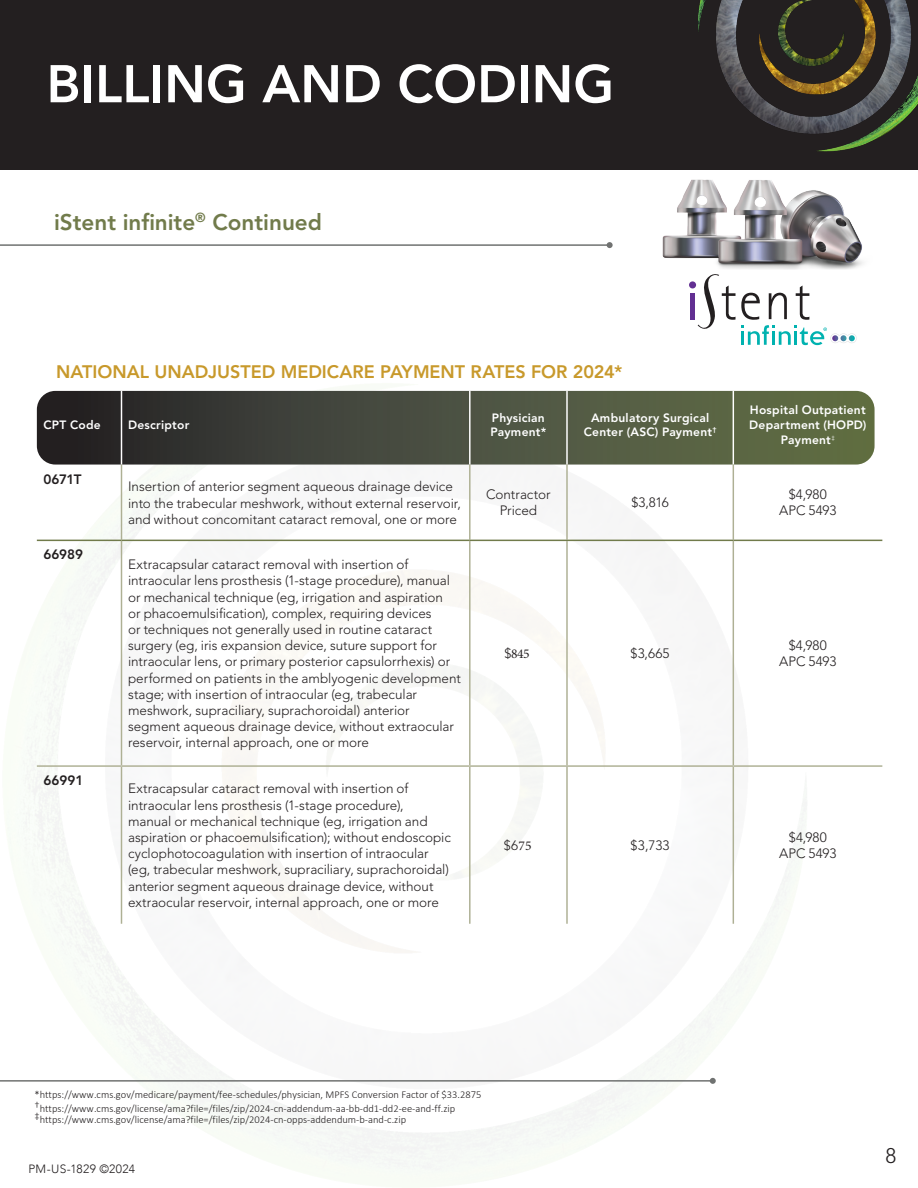
<style>
.page{position:relative;width:918px;height:1188px;background:#fff}
.page>*{position:absolute;margin:0;border:0;box-sizing:border-box;transform-origin:0 0}
.Title_Page{font:800 52.5px "Avenir LT Std";color:#fff}
.t1{font:800 22.5px "Avenir LT Std";color:#717b4b}
.t2{font:300 21px "Avenir LT Std";color:#231f20}
.Headers{font:800 18px "Avenir LT Std";color:#c8992b}
.table_copy{font:300 13.5px/16.2px "Avenir LT Std";letter-spacing:-.005em;color:#231f20}
.table_copy-2{font:800 13.5px "Avenir LT Std";letter-spacing:-.01em;color:#231f20}
.table_copy-3{font:13.5px "Minion Pro";color:#231f20}
.table_copy-4{font:800 12px/14.7px "Avenir LT Std";letter-spacing:.02em;color:#fff;text-align:center}
.Leagl{font:300 12px "Avenir";letter-spacing:.02em;color:#231f20}
.t3{font:300 10.5px/14.4px "Calibri";color:#231f20}
.s1{font-family:"Avenir LT Std";font-weight:300}
.s2{font-family:"Minion Pro";font-weight:400}
</style>
<div class="page">
<div style="left:690px;top:293px;width:5px;height:26px;background:#622f92"></div>
<div style="left:689px;top:281px;width:7px;height:7px;background:#622f92;border-radius:50%"></div>
<svg style="left:698px;top:274px;width:159px;height:71px"></svg>
<div style="left:0;top:0;width:918px;height:170px;background:#231f20"></div>
<img style="left:698px;top:0;width:220px;height:152px">
<hr style="left:0;top:244px;width:610px;height:2px;background:#707271">
<svg style="left:607px;top:242px;width:6px;height:6px"></svg>
<img style="left:662px;top:179px;width:40px;height:80px">
<img style="left:702px;top:179px;width:161px;height:91px">
<hr style="left:0;top:1080px;width:713px;height:2px;background:#707271">
<svg style="left:710px;top:1078px;width:6px;height:6px"></svg>
<svg style="left:37px;top:391px;width:838px;height:74px;background:#494f3e"></svg>
<hr style="left:121px;top:391px;width:1px;height:74px;background:#fff">
<hr style="left:469px;top:391px;width:2px;height:74px;background:#fff">
<hr style="left:566px;top:391px;width:2px;height:74px;background:#fff">
<hr style="left:733px;top:391px;width:1px;height:74px;background:#fff">
<hr style="left:121px;top:465px;width:1px;height:75px;background:#aeb094">
<hr style="left:469px;top:465px;width:2px;height:75px;background:#aeb094">
<hr style="left:566px;top:465px;width:2px;height:75px;background:#aeb094">
<hr style="left:733px;top:465px;width:1px;height:75px;background:#aeb094">
<hr style="left:121px;top:541px;width:1px;height:224px;background:#aeb094">
<hr style="left:469px;top:541px;width:2px;height:224px;background:#aeb094">
<hr style="left:566px;top:541px;width:2px;height:224px;background:#aeb094">
<hr style="left:733px;top:541px;width:1px;height:224px;background:#aeb094">
<hr style="left:37px;top:765px;width:85px;height:2px;background:#aeb094">
<hr style="left:122px;top:765px;width:348px;height:2px;background:#aeb094">
<hr style="left:121px;top:767px;width:1px;height:157px;background:#aeb094">
<hr style="left:470px;top:765px;width:97px;height:2px;background:#aeb094">
<hr style="left:469px;top:767px;width:2px;height:157px;background:#aeb094">
<hr style="left:567px;top:765px;width:166px;height:2px;background:#aeb094">
<hr style="left:566px;top:767px;width:2px;height:157px;background:#aeb094">
<hr style="left:733px;top:765px;width:149px;height:2px;background:#aeb094">
<hr style="left:733px;top:767px;width:1px;height:157px;background:#aeb094">
<hr style="left:37px;top:540px;width:85px;height:1px;background:#717b4b">
<hr style="left:122px;top:540px;width:348px;height:1px;background:#717b4b">
<hr style="left:470px;top:540px;width:97px;height:1px;background:#717b4b">
<hr style="left:567px;top:540px;width:166px;height:1px;background:#717b4b">
<hr style="left:733px;top:540px;width:149px;height:1px;background:#717b4b">
<p class="Title_Page" style="left:46px;top:53px;width:569px">BILLING AND CODING</p>
<p class="t1" style="left:54px;top:209px;width:270px">iStent infinite<sup>®</sup> Continued</p>
<p class="Headers" style="left:56px;top:361px;width:568px">NATIONAL UNADJUSTED MEDICARE PAYMENT RATES FOR 2024*</p>
<p class="table_copy-4" style="left:43px;top:417px;width:59px">CPT Code</p>
<p class="table_copy-4" style="left:128px;top:417px;width:63px">Descriptor</p>
<p class="table_copy-4" style="left:491px;top:410px;width:57px;text-align:left">Physician<br>Payment*</p>
<p class="table_copy-4" style="left:584px;top:410px;width:134px">Ambulatory Surgical<br>Center (ASC) Payment<sup>†</sup></p>
<p class="table_copy-4" style="left:749px;top:403px;width:119px">Hospital Outpatient<br>Department (HOPD)<br>Payment<sup>‡</sup></p>
<p class="table_copy-2" style="left:43px;top:471px;width:40px">0671T</p>
<p class="table_copy" style="left:128px;top:479px;width:334px">Insertion of anterior segment aqueous drainage device into the trabecular meshwork, without external reservoir, and without concomitant cataract removal, one or more</p>
<p class="table_copy" style="left:486px;top:486px;width:66px;text-align:center">Contractor<br>Priced</p>
<p class="table_copy" style="left:631px;top:494px;width:39px">$3,816</p>
<p class="table_copy" style="left:789px;top:486px;width:40px">$4,980</p>
<p class="table_copy" style="left:779px;top:503px;width:59px">APC 5493</p>
<p class="table_copy-2" style="left:43px;top:547px;width:41px">66989</p>
<p class="table_copy-2" style="left:43px;top:772px;width:41px">66991</p>
<p class="table_copy" style="left:128px;top:557px;width:334px">Extracapsular cataract removal with insertion of intraocular lens prosthesis (1-stage procedure), manual or mechanical technique (eg, irrigation and aspiration<br>or phacoemulsification), complex, requiring devices<br>or techniques not generally used in routine cataract surgery (eg, iris expansion device, suture support for intraocular lens, or primary posterior capsulorrhexis) or performed on patients in the amblyogenic development stage; with insertion of intraocular (eg, trabecular meshwork, supraciliary, suprachoroidal) anterior segment aqueous drainage device, without extraocular reservoir, internal approach, one or more</p>
<p class="table_copy" style="left:128px;top:781px;width:324px">Extracapsular cataract removal with insertion of intraocular lens prosthesis (1-stage procedure),<br>manual or mechanical technique (eg, irrigation and aspiration or phacoemulsification); without endoscopic cyclophotocoagulation with insertion of intraocular (eg, trabecular meshwork, supraciliary, suprachoroidal) anterior segment aqueous drainage device, without extraocular reservoir, internal approach, one or more</p>
<p class="table_copy-3" style="left:504px;top:645px;width:27px"><span class="s1">$</span>845</p>
<p class="table_copy" style="left:631px;top:646px;width:41px">$3,665</p>
<p class="table_copy" style="left:504px;top:838px;width:29px">$6<span class="s2">75</span></p>
<p class="table_copy" style="left:631px;top:838px;width:41px">$3,733</p>
<p class="table_copy" style="left:789px;top:638px;width:40px">$4,980</p>
<p class="table_copy" style="left:779px;top:654px;width:59px">APC 5493</p>
<p class="table_copy" style="left:789px;top:830px;width:40px">$4,980</p>
<p class="table_copy" style="left:779px;top:846px;width:59px">APC 5493</p>
<p class="t3" style="left:35px;top:1087px;width:448px">*https://www.cms.gov/medicare/payment/fee-schedules/physician, MPFS Conversion Factor of $33.2875 †https://www.cms.gov/license/ama?file=/files/zip/2024-cn-addendum-aa-bb-dd1-dd2-ee-and-ff.zip</p>
<p class="t3" style="left:35px;top:1112px;width:373px">‡https://www.cms.gov/license/ama?file=/files/zip/2024-cn-opps-addendum-b-and-c.zip</p>
<p class="Leagl" style="left:28px;top:1162px;width:108px">PM-US-1829 ©2024</p>
<p class="t2" style="left:886px;top:1144px;width:12px">8</p>
</div>
